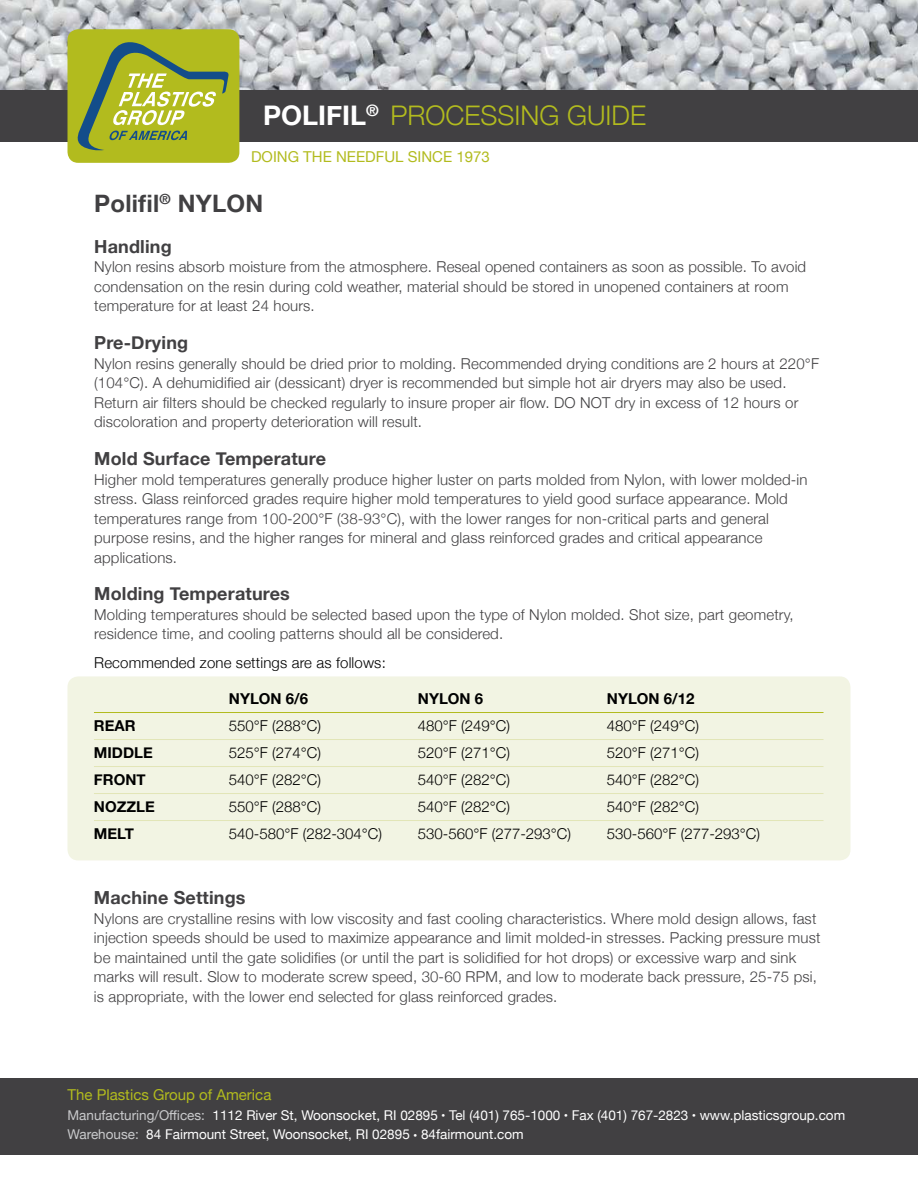
<style>
.page{position:relative;width:918px;height:1188px;background:#fff}
.page>*{position:absolute;margin:0;border:0;box-sizing:border-box;transform-origin:0 0}
.t1{font:300 27px "Helvetica Neue";color:#b2bb1e}
.t2{font:700 24px "Helvetica Neue";letter-spacing:.01em;color:#414042}
.t3{font:700 18px "Helvetica Neue";letter-spacing:.01em;color:#414042}
.t4{font:300 15px/19.5px "Helvetica Neue";letter-spacing:.01em;color:#414042}
.t5{font:300 15px "Helvetica Neue";color:#000}
.t6{font:15px "Helvetica Neue";color:#b2bb1e}
.t7{font:700 15px "Helvetica Neue";color:#000}
.t8{font:13.5px/19.5px "Helvetica Neue";color:#fff}
.s1{font-weight:700;color:#fff}
.s2{color:#c9cacc}
.s3{font-size:7.5px}
</style>
<div class="page">
<img style="left:0;top:0;width:918px;height:90px">
<div style="left:0;top:90px;width:918px;height:51px;background:#414042"></div>
<div style="left:68px;top:29px;width:171px;height:134px;background:#b2bb1e;border-radius:11px"></div>
<svg style="left:77px;top:42px;width:152px;height:109px"></svg>
<div style="left:0;top:1078px;width:918px;height:76px;background:#414042"></div>
<div style="left:68px;top:676px;width:782px;height:184px;background:#f2f4e3;border-radius:11px"></div>
<hr style="left:94px;top:766px;width:729px;height:1px;background:#e2e5b7">
<hr style="left:94px;top:739px;width:729px;height:1px;background:#e2e5b7">
<hr style="left:94px;top:712px;width:729px;height:1px;background:#b2bb1e">
<hr style="left:94px;top:793px;width:729px;height:1px;background:#e2e5b7">
<hr style="left:94px;top:820px;width:729px;height:1px;background:#e2e5b7">
<h1 class="t1" style="left:263px;top:94px;width:385px"><span class="s1">POLIFIL</span><sup>®</sup> PROCESSING GUIDE</h1>
<p class="t6" style="left:251px;top:144px;width:240px">DOING THE NEEDFUL SINCE 1973</p>
<h2 class="t2" style="left:94px;top:182px;width:171px">Polifil<sup>®</sup> NYLON</h2>
<p class="t3" style="left:94px;top:230px;width:79px">Handling</p>
<p class="t4" style="left:94px;top:256px;width:714px">Nylon resins absorb moisture from the atmosphere. Reseal opened containers as soon as possible. To avoid condensation on the resin during cold weather, material should be stored in unopened containers at room temperature for at least 24 hours.</p>
<p class="t3" style="left:94px;top:327px;width:95px">Pre-Drying</p>
<p class="t4" style="left:94px;top:353px;width:726px">Nylon resins generally should be dried prior to molding. Recommended drying conditions are 2 hours at 220°F (104°C). A dehumidified air (dessicant) dryer is recommended but simple hot air dryers may also be used.<br>Return air filters should be checked regularly to insure proper air flow. DO NOT dry in excess of 12 hours or discoloration and property deterioration will result.</p>
<p class="t3" style="left:94px;top:442px;width:233px">Mold Surface Temperature</p>
<p class="t4" style="left:94px;top:469px;width:715px">Higher mold temperatures generally produce higher luster on parts molded from Nylon, with lower molded-in stress. Glass reinforced grades require higher mold temperatures to yield good surface appearance. Mold temperatures range from 100-200°F (38-93°C), with the lower ranges for non-critical parts and general purpose resins, and the higher ranges for mineral and glass reinforced grades and critical appearance applications.</p>
<p class="t3" style="left:94px;top:578px;width:197px">Molding Temperatures</p>
<p class="t4" style="left:94px;top:604px;width:701px">Molding temperatures should be selected based upon the type of Nylon molded. Shot size, part geometry, residence time, and cooling patterns should all be considered.</p>
<p class="t5" style="left:94px;top:651px;width:293px">Recommended zone settings are as follows:</p>
<p class="t7" style="left:229px;top:685px;width:81px">NYLON 6/6</p>
<p class="t7" style="left:418px;top:685px;width:67px">NYLON 6</p>
<p class="t7" style="left:607px;top:685px;width:89px">NYLON 6/12</p>
<p class="t7" style="left:94px;top:712px;width:43px">REAR</p>
<p class="t5" style="left:229px;top:714px;width:94px">550°F (288°C)</p>
<p class="t5" style="left:418px;top:714px;width:94px">480°F (249°C)</p>
<p class="t5" style="left:607px;top:714px;width:94px">480°F (249°C)</p>
<p class="t7" style="left:94px;top:739px;width:60px">MIDDLE</p>
<p class="t5" style="left:229px;top:741px;width:94px">525°F (274°C)</p>
<p class="t5" style="left:418px;top:741px;width:94px">520°F (271°C)</p>
<p class="t5" style="left:607px;top:741px;width:94px">520°F (271°C)</p>
<p class="t7" style="left:94px;top:766px;width:53px">FRONT</p>
<p class="t5" style="left:229px;top:768px;width:94px">540°F (282°C)</p>
<p class="t5" style="left:418px;top:768px;width:94px">540°F (282°C)</p>
<p class="t5" style="left:607px;top:768px;width:94px">540°F (282°C)</p>
<p class="t7" style="left:94px;top:793px;width:62px">NOZZLE</p>
<p class="t5" style="left:229px;top:795px;width:94px">550°F (288°C)</p>
<p class="t5" style="left:418px;top:795px;width:94px">540°F (282°C)</p>
<p class="t5" style="left:607px;top:795px;width:94px">540°F (282°C)</p>
<p class="t7" style="left:94px;top:820px;width:42px">MELT</p>
<p class="t5" style="left:229px;top:822px;width:155px">540-580°F (282-304°C)</p>
<p class="t5" style="left:418px;top:822px;width:155px">530-560°F (277-293°C)</p>
<p class="t5" style="left:607px;top:822px;width:155px">530-560°F (277-293°C)</p>
<p class="t3" style="left:94px;top:882px;width:153px">Machine Settings</p>
<p class="t4" style="left:94px;top:908px;width:728px">Nylons are crystalline resins with low viscosity and fast cooling characteristics. Where mold design allows, fast injection speeds should be used to maximize appearance and limit molded-in stresses. Packing pressure must be maintained until the gate solidifies (or until the part is solidified for hot drops) or excessive warp and sink marks will result. Slow to moderate screw speed, 30-60 RPM, and low to moderate back pressure, 25-75 psi, is appropriate, with the lower end selected for glass reinforced grades.</p>
<p class="t6" style="left:68px;top:1082px;width:205px">The Plastics Group of America</p>
<p class="t8" style="left:67px;top:1104px;width:779px"><span class="s2">Manufacturing/Offices:</span> 1112 River St, Woonsocket, RI 02895 <span class="s3">•</span> Tel (401) 765-1000 <span class="s3">•</span> Fax (401) 767-2823 <span class="s3">•</span> www.plasticsgroup.com<br><span class="s2">Warehouse:</span> 84 Fairmount Street, Woonsocket, RI 02895 <span class="s3">•</span> 84fairmount.com</p>
</div>
